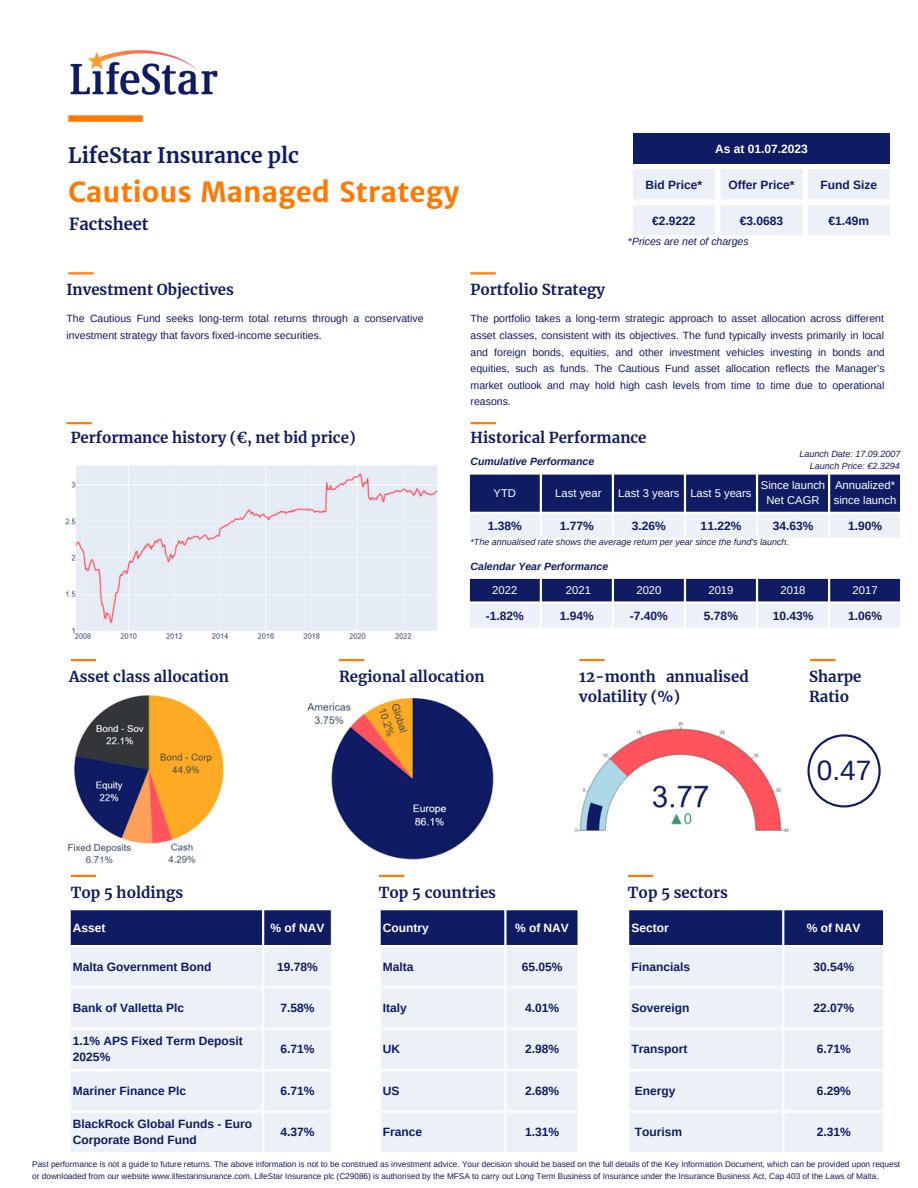
<style>
.page{position:relative;width:918px;height:1188px;background:#fff}
.page>*{position:absolute;margin:0;border:0;box-sizing:border-box;transform-origin:0 0}
.t1{font:28.05px "Arimo";color:#0f1b63}
.t2{font:700 27.75px "Merriweather Sans";color:#ff7900}
.t3{font:700 21px "Merriweather";color:#0f1b63}
.t4{font:700 16.5px "Merriweather";color:#0f1b63}
.t5{font:700 15px/20.2px "Merriweather";color:#0f1b63}
.t6{font:700 12px/16px "Arimo";color:#0f1b63}
.t7{font:700 12px "Arimo";color:#fff}
.t8{font:11.25px/15px "Arimo";color:#fff;text-align:center}
.t9{font:10.5px/16.6px "Arimo";color:#0f1b63}
.t10{font:italic 700 10.5px "Arimo";color:#0f1b63}
.t11{font:italic 10.5px "Arimo";color:#0f1b63}
.t12{font:italic 9px "Arimo";color:#0f1b63}
.t13{font:8.25px/11.7px "Arimo";color:#0f1b63}
</style>
<div class="page">
<svg style="left:68px;top:118px;width:75px;height:4px"></svg>
<svg style="left:68px;top:272px;width:26px;height:2px"></svg>
<svg style="left:470px;top:272px;width:26px;height:2px"></svg>
<img style="left:68px;top:50px;width:150px;height:68px">
<svg style="left:71px;top:659px;width:25px;height:2px"></svg>
<svg style="left:66px;top:422px;width:26px;height:2px"></svg>
<svg style="left:71px;top:875px;width:25px;height:2px"></svg>
<svg style="left:339px;top:659px;width:25px;height:2px"></svg>
<svg style="left:471px;top:422px;width:25px;height:2px"></svg>
<svg style="left:379px;top:875px;width:25px;height:2px"></svg>
<svg style="left:628px;top:875px;width:25px;height:2px"></svg>
<svg style="left:633px;top:163px;width:257px;height:72px"></svg>
<div style="left:633px;top:133px;width:257px;height:30px;background:#0f1b63"></div>
<div style="left:71px;top:910px;width:812px;height:35px;background:#0f1b63"></div>
<svg style="left:333px;top:910px;width:294px;height:35px;fill:#0f1b63"></svg>
<svg style="left:71px;top:947px;width:812px;height:205px;fill:#ecf1f8"></svg>
<svg style="left:579px;top:659px;width:26px;height:2px"></svg>
<svg style="left:470px;top:475px;width:430px;height:63px;background:#6f78a3"></svg>
<svg style="left:470px;top:579px;width:430px;height:48px;background:#8890b4"></svg>
<svg style="left:810px;top:659px;width:25px;height:2px"></svg>
<svg style="left:807px;top:734px;width:74px;height:73px"></svg>
<img style="left:65px;top:466px;width:373px;height:174px">
<img style="left:67px;top:695px;width:157px;height:169px">
<img style="left:307px;top:697px;width:187px;height:163px">
<img style="left:574px;top:722px;width:215px;height:111px">
<p class="t3" style="left:68px;top:142px;width:232px">LifeStar Insurance plc</p>
<p class="t2" style="left:68px;top:175px;width:393px">Cautious Managed Strategy</p>
<p class="t4" style="left:69px;top:214px;width:81px">Factsheet</p>
<p class="t7" style="left:715px;top:142px;width:94px">As at 01.07.2023</p>
<p class="t6" style="left:646px;top:177px;width:58px">Bid Price*</p>
<p class="t6" style="left:728px;top:177px;width:67px">Offer Price*</p>
<p class="t6" style="left:821px;top:177px;width:58px">Fund Size</p>
<p class="t6" style="left:652px;top:213px;width:45px">€2.9222</p>
<p class="t6" style="left:740px;top:213px;width:45px">€3.0683</p>
<p class="t6" style="left:829px;top:213px;width:42px">€1.49m</p>
<p class="t11" style="left:628px;top:235px;width:122px">*Prices are net of charges</p>
<p class="t5" style="left:66px;top:280px;width:169px">Investment Objectives</p>
<p class="t5" style="left:471px;top:280px;width:136px">Portfolio Strategy</p>
<p class="t9" style="left:66px;top:310px;width:359px">The Cautious Fund seeks long-term total returns through a conservative investment strategy that favors fixed-income securities.</p>
<p class="t9" style="left:471px;top:310px;width:416px;text-align:justify">The portfolio takes a long-term strategic approach to asset allocation across different asset classes, consistent with its objectives. The fund typically invests primarily in local and foreign bonds, equities, and other investment vehicles investing in bonds and equities, such as funds. The Cautious Fund asset allocation reflects the Manager’s market outlook and may hold high cash levels from time to time due to operational reasons.</p>
<p class="t5" style="left:71px;top:428px;width:286px">Performance history (€, net bid price)</p>
<p class="t5" style="left:471px;top:428px;width:177px">Historical Performance</p>
<p class="t10" style="left:471px;top:455px;width:125px">Cumulative Performance</p>
<p class="t12" style="left:799px;top:449px;width:103px">Launch Date: 17.09.2007</p>
<p class="t12" style="left:810px;top:461px;width:92px">Launch Price: €2.3294</p>
<p class="t8" style="left:494px;top:485px;width:24px">YTD</p>
<p class="t8" style="left:555px;top:485px;width:48px">Last year</p>
<p class="t8" style="left:618px;top:485px;width:63px">Last 3 years</p>
<p class="t8" style="left:690px;top:485px;width:63px">Last 5 years</p>
<p class="t8" style="left:761px;top:478px;width:66px">Since launch<br>Net CAGR</p>
<p class="t8" style="left:834px;top:478px;width:64px;text-align:left">Annualized* since launch</p>
<p class="t6" style="left:488px;top:518px;width:36px">1.38%</p>
<p class="t6" style="left:560px;top:518px;width:36px">1.77%</p>
<p class="t6" style="left:632px;top:518px;width:36px">3.26%</p>
<p class="t6" style="left:701px;top:518px;width:42px">11.22%</p>
<p class="t6" style="left:773px;top:518px;width:42px">34.63%</p>
<p class="t6" style="left:848px;top:518px;width:36px">1.90%</p>
<p class="t12" style="left:470px;top:537px;width:320px">*The annualised rate shows the average return per year since the fund's launch.</p>
<p class="t10" style="left:471px;top:560px;width:139px">Calendar Year Performance</p>
<p class="t8" style="left:492px;top:583px;width:27px">2022</p>
<p class="t8" style="left:566px;top:583px;width:27px">2021</p>
<p class="t8" style="left:636px;top:583px;width:27px">2020</p>
<p class="t8" style="left:708px;top:583px;width:27px">2019</p>
<p class="t8" style="left:781px;top:583px;width:27px">2018</p>
<p class="t8" style="left:853px;top:583px;width:27px">2017</p>
<p class="t6" style="left:486px;top:608px;width:40px">-1.82%</p>
<p class="t6" style="left:560px;top:608px;width:36px">1.94%</p>
<p class="t6" style="left:630px;top:608px;width:40px">-7.40%</p>
<p class="t6" style="left:704px;top:608px;width:36px">5.78%</p>
<p class="t6" style="left:773px;top:608px;width:42px">10.43%</p>
<p class="t6" style="left:848px;top:608px;width:36px">1.06%</p>
<p class="t5" style="left:69px;top:667px;width:161px">Asset class allocation</p>
<p class="t5" style="left:71px;top:882px;width:114px">Top 5 holdings</p>
<p class="t5" style="left:339px;top:667px;width:147px">Regional allocation</p>
<p class="t5" style="left:579px;top:667px;width:171px">12-month annualised volatility (%)</p>
<p class="t5" style="left:809px;top:667px;width:54px">Sharpe<br>Ratio</p>
<p class="t1" style="left:817px;top:755px;width:56px">0.47</p>
<p class="t5" style="left:379px;top:882px;width:119px">Top 5 countries</p>
<p class="t5" style="left:628px;top:882px;width:102px">Top 5 sectors</p>
<p class="t7" style="left:73px;top:921px;width:34px">Asset</p>
<p class="t7" style="left:271px;top:921px;width:55px">% of NAV</p>
<p class="t7" style="left:383px;top:921px;width:47px">Country</p>
<p class="t7" style="left:515px;top:921px;width:55px">% of NAV</p>
<p class="t7" style="left:631px;top:921px;width:39px">Sector</p>
<p class="t7" style="left:807px;top:921px;width:55px">% of NAV</p>
<p class="t6" style="left:73px;top:958px;width:140px">Malta Government Bond</p>
<p class="t6" style="left:277px;top:958px;width:42px">19.78%</p>
<p class="t6" style="left:383px;top:958px;width:32px">Malta</p>
<p class="t6" style="left:522px;top:958px;width:42px">65.05%</p>
<p class="t6" style="left:631px;top:958px;width:60px">Financials</p>
<p class="t6" style="left:813px;top:958px;width:42px">30.54%</p>
<p class="t6" style="left:73px;top:1000px;width:113px">Bank of Valletta Plc</p>
<p class="t6" style="left:281px;top:1000px;width:36px">7.58%</p>
<p class="t6" style="left:383px;top:1000px;width:25px">Italy</p>
<p class="t6" style="left:525px;top:1000px;width:36px">4.01%</p>
<p class="t6" style="left:631px;top:1000px;width:59px">Sovereign</p>
<p class="t6" style="left:813px;top:1000px;width:42px">22.07%</p>
<p class="t6" style="left:73px;top:1033px;width:171px">1.1% APS Fixed Term Deposit<br>2025%</p>
<p class="t6" style="left:281px;top:1041px;width:36px">6.71%</p>
<p class="t6" style="left:383px;top:1041px;width:19px">UK</p>
<p class="t6" style="left:525px;top:1041px;width:36px">2.98%</p>
<p class="t6" style="left:631px;top:1041px;width:57px">Transport</p>
<p class="t6" style="left:817px;top:1041px;width:36px">6.71%</p>
<p class="t6" style="left:73px;top:1082px;width:115px">Mariner Finance Plc</p>
<p class="t6" style="left:281px;top:1082px;width:36px">6.71%</p>
<p class="t6" style="left:383px;top:1082px;width:18px">US</p>
<p class="t6" style="left:525px;top:1082px;width:36px">2.68%</p>
<p class="t6" style="left:635px;top:1082px;width:42px">Energy</p>
<p class="t6" style="left:817px;top:1082px;width:36px">6.29%</p>
<p class="t6" style="left:73px;top:1116px;width:181px">BlackRock Global Funds - Euro<br>Corporate Bond Fund</p>
<p class="t6" style="left:281px;top:1124px;width:36px">4.37%</p>
<p class="t6" style="left:383px;top:1124px;width:41px">France</p>
<p class="t6" style="left:525px;top:1124px;width:36px">1.31%</p>
<p class="t6" style="left:635px;top:1124px;width:49px">Tourism</p>
<p class="t6" style="left:817px;top:1124px;width:36px">2.31%</p>
<p class="t13" style="left:32px;top:1159px;width:869px">Past performance is not a guide to future returns. The above information is not to be construed as investment advice. Your decision should be based on the full details of the Key Information Document, which can be provided upon request or downloaded from our website www.lifestarinsurance.com. LifeStar Insurance plc (C29086) is authorised by the MFSA to carry out Long Term Business of Insurance under the Insurance Business Act, Cap 403 of the Laws of Malta.</p>
</div>
